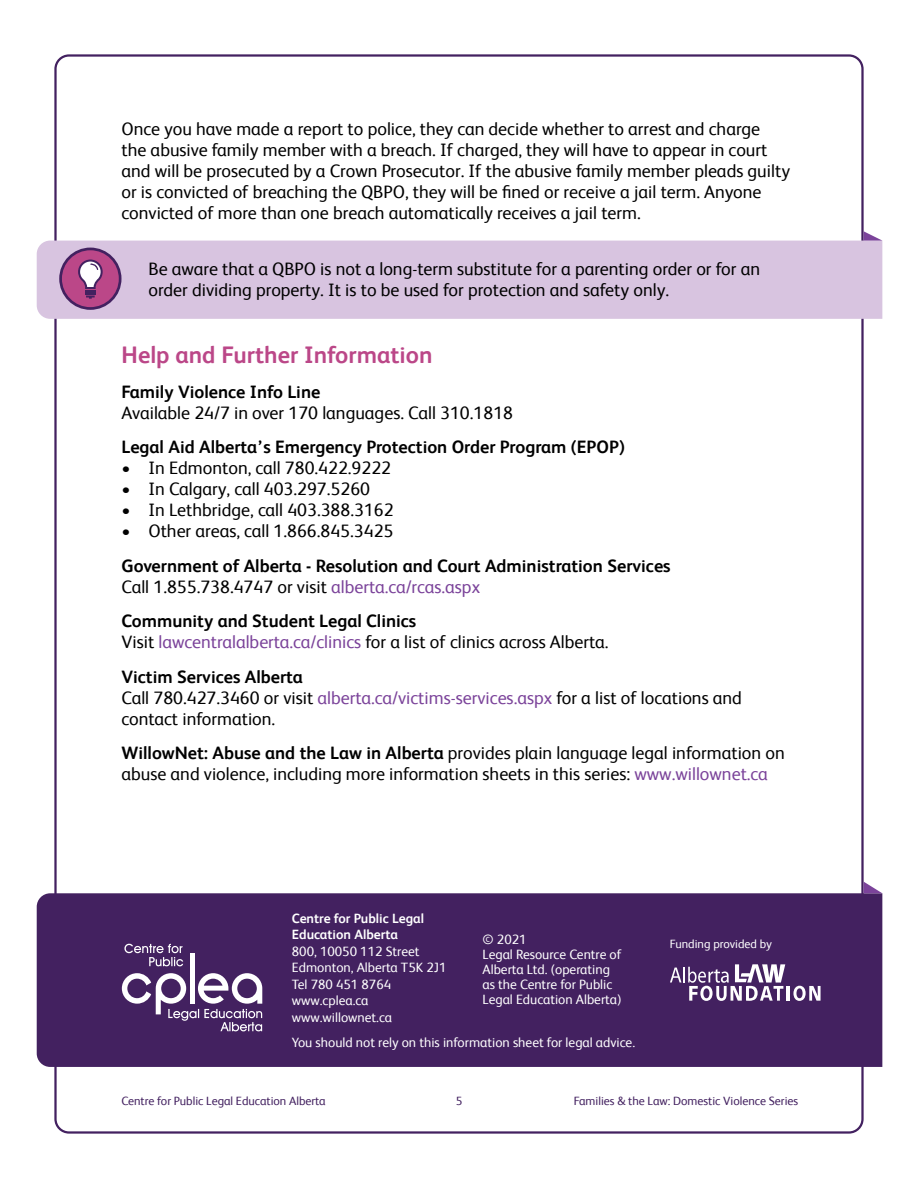
<style>
.page{position:relative;width:918px;height:1188px;background:#fff}
.page>*{position:absolute;margin:0;border:0;box-sizing:border-box;transform-origin:0 0}
.t1{font:700 24px "FS Albert";color:#bb4788}
.t2{font:18px/21px "FS Albert";color:#000}
.t3{font:700 18px/21px "FS Albert";color:#000}
.t4{font:13.5px/16.5px "FS Albert";color:#fff}
.t5{font:700 13.5px/16.5px "FS Albert";color:#fff}
.t6{font:12px "FS Albert";color:#432160}
.t7{font:12px "FS Albert";color:#fff}
.s1{font-weight:400}
.s2{font-weight:400;color:#7b439a}
.s3{font-weight:700}
.s4{color:#7b439a}
</style>
<div class="page">
<div style="left:37px;top:241px;width:845px;height:78px;background:#d8c4e0"></div>
<svg style="left:864px;top:231px;width:18px;height:10px"></svg>
<svg style="left:59px;top:248px;width:63px;height:62px;background:#b06c9e"></svg>
<div style="left:37px;top:893px;width:845px;height:174px;background:#432160"></div>
<svg style="left:864px;top:882px;width:18px;height:11px"></svg>
<svg style="left:124px;top:944px;width:59px;height:22px"></svg>
<div style="left:190px;top:953px;width:5px;height:51px;background:#fff"></div>
<svg style="left:122px;top:973px;width:140px;height:58px"></svg>
<hr style="left:786px;top:986px;width:4px;height:15px;background:#fff">
<svg style="left:793px;top:986px;width:28px;height:15px"></svg>
<svg style="left:670px;top:964px;width:115px;height:37px"></svg>
<p class="t2" style="left:122px;top:118px;width:670px">Once you have made a report to police, they can decide whether to arrest and charge<br>the abusive family member with a breach. If charged, they will have to appear in court and will be prosecuted by a Crown Prosecutor. If the abusive family member pleads guilty or is convicted of breaching the QBPO, they will be fined or receive a jail term. Anyone convicted of more than one breach automatically receives a jail term.</p>
<p class="t2" style="left:148px;top:257px;width:613px">Be aware that a QBPO is not a long-term substitute for a parenting order or for an order dividing property. It is to be used for protection and safety only.</p>
<h1 class="t1" style="left:122px;top:339px;width:313px">Help and Further Information</h1>
<p class="t3" style="left:122px;top:380px;width:200px">Family Violence Info Line</p>
<p class="t2" style="left:122px;top:401px;width:393px">Available 24/7 in over 170 languages. Call 310.1818</p>
<p class="t3" style="left:122px;top:436px;width:505px">Legal Aid Alberta’s Emergency Protection Order Program (EPOP)</p>
<p class="t2" style="left:122px;top:457px;width:271px">• In Edmonton, call 780.422.9222</p>
<p class="t2" style="left:122px;top:478px;width:250px">• In Calgary, call 403.297.5260</p>
<p class="t2" style="left:122px;top:499px;width:274px">• In Lethbridge, call 403.388.3162</p>
<p class="t2" style="left:122px;top:520px;width:273px">• Other areas, call 1.866.845.3425</p>
<p class="t3" style="left:122px;top:555px;width:551px">Government of Alberta - Resolution and Court Administration Services<br><span class="s1">Call 1.855.738.4747 or visit</span> <span class="s2">alberta.ca/rcas.aspx</span></p>
<p class="t2" style="left:122px;top:610px;width:488px"><span class="s3">Community and Student Legal Clinics<br></span>Visit <span class="s4">lawcentralalberta.ca/clinics</span> for a list of clinics across Alberta.</p>
<p class="t2" style="left:122px;top:665px;width:622px"><span class="s3">Victim Services Alberta<br></span>Call 780.427.3460 or visit <span class="s4">alberta.ca/victims-services.aspx</span> for a list of locations and contact information.</p>
<p class="t2" style="left:122px;top:742px;width:665px"><span class="s3">WillowNet: Abuse and the Law in Alberta</span> provides plain language legal information on abuse and violence, including more information sheets in this series: <span class="s4">www.willownet.ca</span></p>
<p class="t5" style="left:292px;top:909px;width:134px">Centre for Public Legal<br>Education Alberta</p>
<p class="t4" style="left:292px;top:942px;width:156px">800, 10050 112 Street<br>Edmonton, Alberta T5K 2J1<br>Tel 780 451 8764 www.cplea.ca www.willownet.ca</p>
<p class="t4" style="left:483px;top:931px;width:141px;line-height:15px">© 2021<br>Legal Resource Centre of<br>Alberta Ltd. (operating as the Centre for Public<br>Legal Education Alberta)</p>
<p class="t4" style="left:292px;top:1033px;width:345px">You should not rely on this information sheet for legal advice.</p>
<p class="t7" style="left:670px;top:936px;width:103px">Funding provided by</p>
<p class="t6" style="left:122px;top:1093px;width:206px">Centre for Public Legal Education Alberta</p>
<p class="t6" style="left:456px;top:1093px;width:8px">5</p>
<p class="t6" style="left:574px;top:1093px;width:226px">Families &amp; the Law: Domestic Violence Series</p>
</div>
